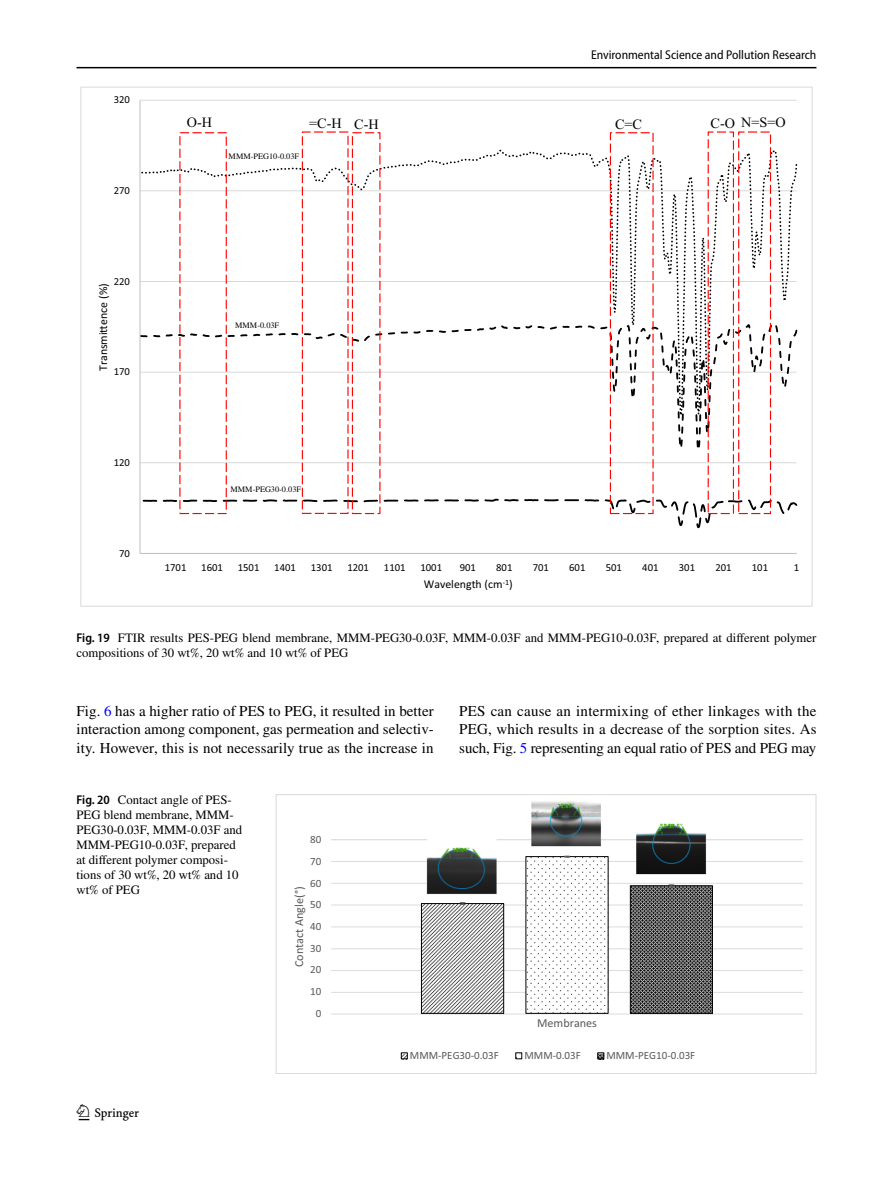
<style>
.page{position:relative;width:893px;height:1187px;background:#fff}
.page>*{position:absolute;margin:0;border:0;box-sizing:border-box;transform-origin:0 0}
.t1{font:22.5px "Springnew Regular 2";color:#000}
.t2{font:15px/18.8px "STIX";color:#000;text-align:justify}
.t3{font:14.25px "Times New Roman PSMT4";color:#000}
.t4{font:12.75px/15px "STIX";color:#000}
.t5{font:semi-condensed 12.75px "Myriad Pro";color:#000}
.t6{font:12.15px "Calibri 9";color:#595959}
.t7{font:11.85px "Calibri 8";color:#000}
.t8{font:11.1px "Calibri 9";color:#595959}
.t9{font:10.65px "Calibri 8";color:#000}
.t10{font:8.25px "Times";color:#000}
.s1{font-family:"Myriad Pro";font-weight:600;font-stretch:semi-condensed}
.s2{color:#00f}
</style>
<div class="page">
<hr style="left:77px;top:67px;width:739px;height:1px;background:#000">
<hr style="left:140px;top:462px;width:657px;height:1px;background:#d9d9d9">
<hr style="left:140px;top:100px;width:657px;height:1px;background:#d9d9d9">
<hr style="left:140px;top:100px;width:1px;height:453px;background:#bfbfbf">
<hr style="left:140px;top:553px;width:657px;height:1px;background:#bfbfbf">
<svg style="left:140px;top:497px;width:657px;height:32px"></svg>
<svg style="left:140px;top:148px;width:657px;height:278px"></svg>
<svg style="left:351px;top:131px;width:384px;height:383px"></svg>
<div style="left:610px;top:132px;width:44px;height:382px;border:1px dashed #f00"></div>
<div style="left:738px;top:131px;width:33px;height:383px;border:1px dashed #f00"></div>
<div style="left:179px;top:132px;width:48px;height:382px;border:1px dashed #f00"></div>
<div style="left:302px;top:131px;width:47px;height:383px;border:1px dashed #f00"></div>
<img style="left:331px;top:797px;width:472px;height:261px">
<svg style="left:421px;top:855px;width:292px;height:159px"></svg>
<svg style="left:564px;top:855px;width:6px;height:2px"></svg>
<svg style="left:669px;top:884px;width:5px;height:3px"></svg>
<div style="left:401px;top:1052px;width:7px;height:7px;border:1px solid #000"></div>
<div style="left:597px;top:1052px;width:7px;height:7px;border:1px solid #000"></div>
<div style="left:276px;top:794px;width:540px;height:279px;border:1px solid #d9d9d9"></div>
<p class="t9" style="left:114px;top:92px;width:18px">320</p>
<p class="t9" style="left:114px;top:183px;width:18px">270</p>
<p class="t9" style="left:114px;top:273px;width:18px">220</p>
<p class="t7" style="left:95px;top:371px;width:89px;rotate:-90deg">Transmi ence (%)</p>
<p class="t9" style="left:114px;top:364px;width:18px">170</p>
<p class="t9" style="left:114px;top:455px;width:18px">120</p>
<p class="t9" style="left:119px;top:545px;width:12px">70</p>
<p class="t5" style="left:591px;top:48px;width:227px">Environmental Science and Pollution Research</p>
<p class="t3" style="left:187px;top:113px;width:27px">O-H</p>
<p class="t3" style="left:309px;top:113px;width:71px">=C-H C-H</p>
<p class="t3" style="left:615px;top:115px;width:29px">C=C</p>
<p class="t3" style="left:711px;top:113px;width:77px">C-O N=S=O</p>
<p class="t10" style="left:229px;top:151px;width:72px">MMM-PEG10-0.03F</p>
<p class="t10" style="left:235px;top:320px;width:46px">MMM-0.03F</p>
<p class="t10" style="left:230px;top:485px;width:72px">MMM-PEG30-0.03F</p>
<p class="t9" style="left:165px;top:559px;width:23px">1701</p>
<p class="t9" style="left:201px;top:559px;width:23px">1601</p>
<p class="t9" style="left:238px;top:559px;width:23px">1501</p>
<p class="t9" style="left:274px;top:559px;width:23px">1401</p>
<p class="t9" style="left:311px;top:559px;width:23px">1301</p>
<p class="t9" style="left:347px;top:559px;width:23px">1201</p>
<p class="t9" style="left:384px;top:559px;width:23px">1101</p>
<p class="t9" style="left:420px;top:559px;width:23px">1001</p>
<p class="t9" style="left:460px;top:559px;width:18px">901</p>
<p class="t9" style="left:496px;top:559px;width:18px">801</p>
<p class="t9" style="left:533px;top:559px;width:18px">701</p>
<p class="t9" style="left:569px;top:559px;width:18px">601</p>
<p class="t9" style="left:606px;top:559px;width:18px">501</p>
<p class="t9" style="left:642px;top:559px;width:18px">401</p>
<p class="t9" style="left:679px;top:559px;width:18px">301</p>
<p class="t9" style="left:715px;top:559px;width:18px">201</p>
<p class="t9" style="left:752px;top:559px;width:18px">101</p>
<p class="t9" style="left:794px;top:559px;width:7px">1</p>
<p class="t7" style="left:424px;top:576px;width:90px">Wavelength (cm<sup>-1</sup>)</p>
<p class="t4" style="left:77px;top:630px;width:741px"><span class="s1">Fig. 19</span> FTIR results PES-PEG blend membrane, MMM-PEG30-0.03F, MMM-0.03F and MMM-PEG10-0.03F, prepared at different polymer compositions of 30 wt%, 20 wt% and 10 wt% of PEG</p>
<p class="t2" style="left:77px;top:702px;width:359px">Fig. <span class="s2">6</span> has a higher ratio of PES to PEG, it resulted in better interaction among component, gas permeation and selectiv&shy;ity. However, this is not necessarily true as the increase in</p>
<p class="t2" style="left:459px;top:702px;width:359px">PES can cause an intermixing of ether linkages with the PEG, which results in a decrease of the sorption sites. As such, Fig. <span class="s2">5</span> representing an equal ratio of PES and PEG may</p>
<p class="t4" style="left:77px;top:792px;width:167px"><span class="s1">Fig. 20</span> Contact angle of PES-<br>PEG blend membrane, MMM-<br>PEG30-0.03F, MMM-0.03F and<br>MMM-PEG10-0.03F, prepared at different polymer composi&shy;tions of 30 wt%, 20 wt% and 10 wt% of PEG</p>
<h1 class="t1" style="left:79px;top:1104px;width:62px">1 3</h1>
<p class="t8" style="left:310px;top:831px;width:13px">80</p>
<p class="t8" style="left:310px;top:853px;width:13px">70</p>
<p class="t8" style="left:310px;top:875px;width:13px">60</p>
<p class="t6" style="left:291px;top:967px;width:82px;rotate:-90deg">Contact Angle(°)</p>
<p class="t8" style="left:310px;top:896px;width:13px">50</p>
<p class="t8" style="left:310px;top:918px;width:13px">40</p>
<p class="t8" style="left:310px;top:940px;width:13px">30</p>
<p class="t8" style="left:310px;top:961px;width:13px">20</p>
<p class="t8" style="left:310px;top:983px;width:13px">10</p>
<p class="t8" style="left:316px;top:1005px;width:7px">0</p>
<p class="t6" style="left:537px;top:1014px;width:62px">Membranes</p>
<p class="t8" style="left:410px;top:1047px;width:90px">MMM-PEG30-0.03F</p>
<p class="t8" style="left:524px;top:1047px;width:58px">MMM-0.03F</p>
<p class="t8" style="left:606px;top:1047px;width:90px">MMM-PEG10-0.03F</p>
</div>
